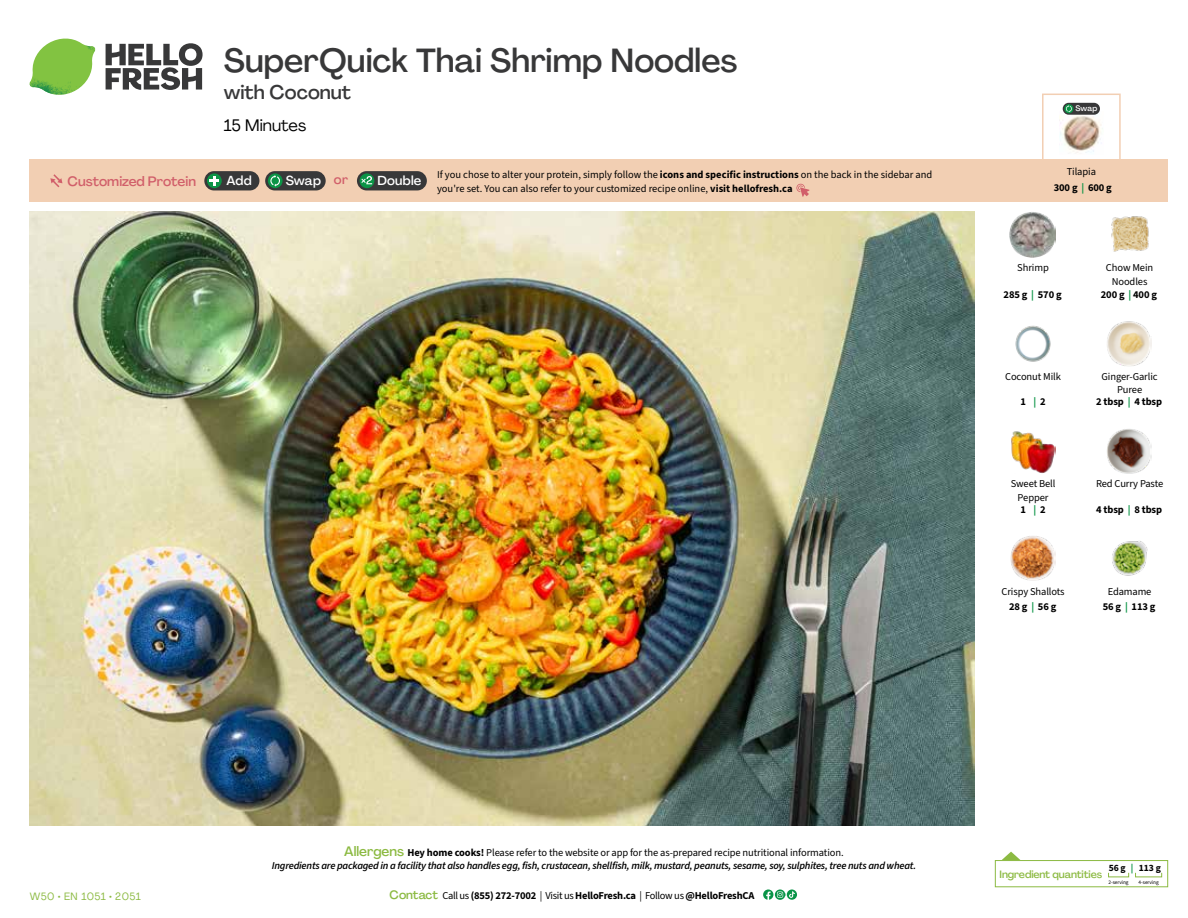
<style>
.page{position:relative;width:1188px;height:918px;background:#fff}
.page>*{position:absolute;margin:0;border:0;box-sizing:border-box;transform-origin:0 0}
.t1{font:500 33px "Agrandir";color:#383839}
.t2{font:500 19.5px "Agrandir";color:#383839}
.t3{font:16.5px "Agrandir";color:#000}
.t4{font:500 13.5px "Agrandir";color:#d15f6a}
.t5{font:500 12.9px "Agrandir";letter-spacing:.015em;color:#fff}
.t6{font:10.5px/13.5px "Source Sans 3";letter-spacing:-.01em;color:#000;text-align:center}
.t7{font:italic 600 10.5px/13.5px "Source Sans 3";letter-spacing:-.02em;color:#000;text-align:center}
.t8{font:700 10.5px/16.4px "Source Sans 3";letter-spacing:-.02em;color:#000;text-align:center}
.t9{font:500 10.5px "Agrandir";letter-spacing:-.01em;color:#8cba42}
.t10{font:10.5px "Agrandir";letter-spacing:.05em;color:#8cba42}
.t11{font:700 9.6px "Source Sans 3";color:#000}
.t12{font:500 7.95px "Agrandir";color:#fff}
.t13{font:5.25px "Source Sans 3";letter-spacing:-.01em;color:#000}
.s1{color:#d15f6a}
.s2{font-weight:700}
.s3{font-weight:400}
.s4{color:#0b9446}
.s5{font-weight:700;color:#0b9446}
.s6{font-family:"Agrandir";font-weight:500;font-style:normal;font-size:13.5px;color:#8cba42}
.s7{font-weight:700;font-style:normal}
.s8{font-weight:400;font-style:normal}
.s9{font-family:"Agrandir";font-weight:500;font-size:12px;color:#8cba42}
</style>
<div class="page">
<svg style="left:106px;top:43px;width:97px;height:47px"></svg>
<svg style="left:34px;top:39px;width:59px;height:38px"></svg>
<img style="left:65px;top:39px;width:30px;height:25px">
<img style="left:33px;top:60px;width:56px;height:10px">
<img style="left:29px;top:64px;width:58px;height:31px">
<img style="left:64px;top:70px;width:25px;height:24px">
<img style="left:30px;top:211px;width:945px;height:615px">
<div style="left:787px;top:889px;width:10px;height:11px;background:#099447;border-radius:50%"></div>
<svg style="left:763px;top:889px;width:32px;height:11px"></svg>
<img style="left:1015px;top:325px;width:36px;height:37px">
<img style="left:1107px;top:321px;width:45px;height:45px">
<img style="left:1011px;top:431px;width:45px;height:42px">
<img style="left:1107px;top:429px;width:45px;height:45px">
<img style="left:1011px;top:536px;width:45px;height:45px">
<img style="left:1112px;top:541px;width:36px;height:35px">
<img style="left:1111px;top:216px;width:38px;height:36px">
<img style="left:1010px;top:212px;width:45px;height:45px">
<div style="left:30px;top:160px;width:1138px;height:42px;background:#f2cfb3"></div>
<svg style="left:50px;top:174px;width:12px;height:13px"></svg>
<div style="left:265px;top:171px;width:61px;height:19px;background:#383839;border-radius:10px"></div>
<svg style="left:268px;top:173px;width:15px;height:15px"></svg>
<svg style="left:270px;top:175px;width:10px;height:12px"></svg>
<div style="left:204px;top:171px;width:55px;height:19px;background:#383839;border-radius:10px"></div>
<div style="left:207px;top:173px;width:15px;height:15px;background:#0b9446;border-radius:50%"></div>
<svg style="left:209px;top:176px;width:10px;height:10px"></svg>
<svg style="left:796px;top:183px;width:13px;height:14px"></svg>
<div style="left:357px;top:171px;width:70px;height:19px;background:#383839;border-radius:10px"></div>
<svg style="left:360px;top:173px;width:14px;height:15px"></svg>
<svg style="left:360px;top:176px;width:12px;height:8px"></svg>
<svg style="left:1002px;top:852px;width:19px;height:8px"></svg>
<div style="left:995px;top:860px;width:173px;height:27px;border:1px solid #8cba42"></div>
<div style="left:1042px;top:94px;width:79px;height:69px;border:2px solid #f2cfb3"></div>
<img style="left:1060px;top:112px;width:41px;height:41px">
<div style="left:1063px;top:103px;width:37px;height:12px;background:#383839;border-radius:6px"></div>
<svg style="left:1064px;top:104px;width:9px;height:9px"></svg>
<svg style="left:1066px;top:105px;width:6px;height:7px"></svg>
<h1 class="t1" style="left:224px;top:40px;width:515px">SuperQuick Thai Shrimp Noodles</h1>
<h2 class="t2" style="left:224px;top:80px;width:129px">with Coconut</h2>
<h3 class="t3" style="left:224px;top:115px;width:84px">15 Minutes</h3>
<p class="t4" style="left:68px;top:173px;width:130px">Customized Protein</p>
<p class="t5" style="left:227px;top:172px;width:27px">Add</p>
<p class="t5" style="left:286px;top:172px;width:64px">Swap <span class="s1">or</span></p>
<p class="t5" style="left:377px;top:172px;width:45px">Double</p>
<p class="t6" style="left:437px;top:168px;width:497px;text-align:left">If you chose to alter your protein, simply follow the <span class="s2">icons and specific instructions</span> on the back in the sidebar and you're set. You can also refer to your customized recipe online, <span class="s2">visit hellofresh.ca</span></p>
<p class="t12" style="left:1075px;top:104px;width:24px">Swap</p>
<p class="t8" style="left:1054px;top:163px;width:60px"><span class="s3">Tilapia<br></span>300 g <span class="s4">|</span> 600 g</p>
<p class="t6" style="left:1017px;top:261px;width:33px">Shrimp</p>
<p class="t8" style="left:1004px;top:286px;width:60px">285 g <span class="s4">|</span> 570 g</p>
<p class="t6" style="left:1101px;top:261px;width:58px">Chow Mein<br>Noodles<br><span class="s2">200 g</span> <span class="s5">|</span> <span class="s2">400 g</span></p>
<p class="t6" style="left:1005px;top:370px;width:57px">Coconut Milk</p>
<p class="t8" style="left:1020px;top:394px;width:27px">1 <span class="s4">|</span> 2</p>
<p class="t6" style="left:1102px;top:370px;width:58px">Ginger-Garlic<br>Puree</p>
<p class="t8" style="left:1096px;top:394px;width:67px">2 tbsp <span class="s4">|</span> 4 tbsp</p>
<p class="t6" style="left:1011px;top:477px;width:46px">Sweet Bell<br>Pepper</p>
<p class="t8" style="left:1020px;top:501px;width:27px">1 <span class="s4">|</span> 2</p>
<p class="t6" style="left:1096px;top:477px;width:69px">Red Curry Paste</p>
<p class="t8" style="left:1096px;top:501px;width:67px">4 tbsp <span class="s4">|</span> 8 tbsp</p>
<p class="t6" style="left:1001px;top:584px;width:65px;line-height:14.9px">Crispy Shallots<br><span class="s2">28 g</span> <span class="s5">|</span> <span class="s2">56 g</span></p>
<p class="t6" style="left:1103px;top:584px;width:54px;line-height:14.9px">Edamame<br><span class="s2">56 g</span> <span class="s5">|</span> <span class="s2">113 g</span></p>
<p class="t10" style="left:30px;top:890px;width:113px">W50 • EN 1051 • 2051</p>
<p class="t7" style="left:272px;top:845px;width:646px"><span class="s6">Allergens</span> <span class="s7">Hey home cooks!</span> <span class="s8">Please refer to the website or app for the as-prepared recipe nutritional information.<br></span>Ingredients are packaged in a facility that also handles egg, fish, crustacean, shellfish, milk, mustard, peanuts, sesame, soy, sulphites, tree nuts and wheat.</p>
<p class="t8" style="left:390px;top:887px;width:366px"><span class="s9">Contact</span> <span class="s3">Call us</span> (855) 272-7002 <span class="s3">| Visit us</span> HelloFresh.ca <span class="s3">| Follow us</span> @HelloFreshCA</p>
<p class="t11" style="left:1109px;top:862px;width:54px">56 g <span class="s4">|</span> 113 g</p>
<p class="t13" style="left:1109px;top:879px;width:22px">2-serving</p>
<p class="t13" style="left:1139px;top:879px;width:22px">4-serving</p>
<p class="t9" style="left:1000px;top:867px;width:104px">Ingredient quantities</p>
</div>
